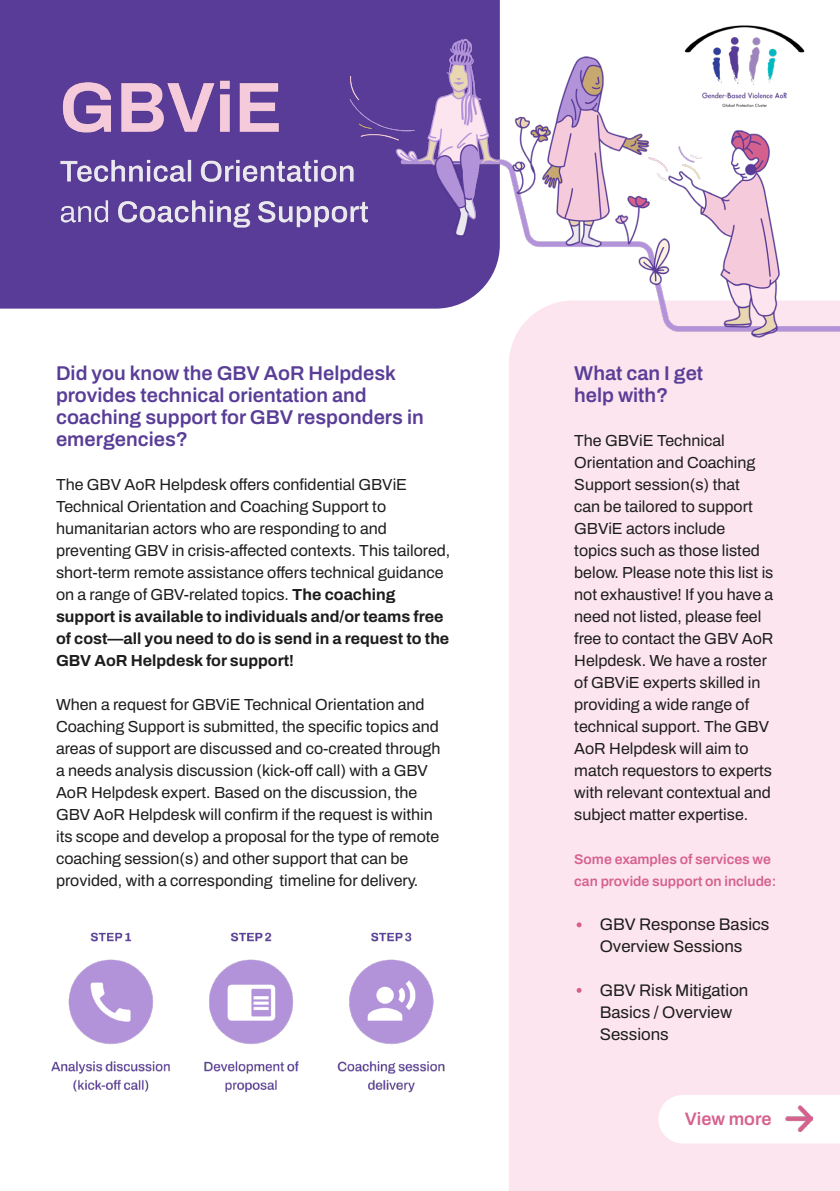
<style>
.page{position:relative;width:840px;height:1191px;background:#fff}
.page>*{position:absolute;margin:0;border:0;box-sizing:border-box;transform-origin:0 0}
.t1{font:600 20px/22px "Archivo";color:#593d97}
.t2{font:600 18px "Archivo";color:#d6618d}
.t3{font:16.8px/22px "Archivo";color:#1d1d1d}
.t4{font:16px/22px "Archivo";color:#1d1d1d}
.t5{font:600 14px/22px "Archivo";color:#d6618d}
.s1{font-weight:700}
</style>
<div class="page">
<div style="left:509px;top:364px;width:330px;height:827px;background:#fce5ee"></div>
<svg style="left:658px;top:1095px;width:181px;height:48px"></svg>
<img style="left:0;top:0;width:839px;height:364px">
<img style="left:51px;top:932px;width:394px;height:161px">
<img style="left:784px;top:1106px;width:28px;height:25px">
<svg style="left:576px;top:922px;width:5px;height:5px"></svg>
<svg style="left:576px;top:988px;width:5px;height:4px"></svg>
<p class="t1" style="left:56px;top:362px;width:369px">Did you know the GBV AoR Helpdesk provides technical orientation and coaching support for GBV responders in emergencies?</p>
<p class="t4" style="left:56px;top:474px;width:395px">The GBV AoR Helpdesk offers confidential GBViE Technical Orientation and Coaching Support to humanitarian actors who are responding to and preventing GBV in crisis-affected contexts. This tailored, short-term remote assistance offers technical guidance on a range of GBV-related topics. <span class="s1">The coaching support is available to individuals and/or teams free of cost—all you need to do is send in a request to the GBV AoR Helpdesk for support!</span></p>
<p class="t4" style="left:56px;top:694px;width:385px">When a request for GBViE Technical Orientation and Coaching Support is submitted, the specific topics and areas of support are discussed and co-created through a needs analysis discussion (kick-off call) with a GBV AoR Helpdesk expert. Based on the discussion, the GBV AoR Helpdesk will confirm if the request is within its scope and develop a proposal for the type of remote coaching session(s) and other support that can be provided, with a corresponding timeline for delivery.</p>
<p class="t1" style="left:574px;top:362px;width:130px">What can I get help with?</p>
<p class="t4" style="left:574px;top:430px;width:201px">The GBViE Technical<br>Orientation and Coaching<br>Support session(s) that<br>can be tailored to support<br>GBViE actors include<br>topics such as those listed below. Please note this list is not exhaustive! If you have a need not listed, please feel free to contact the GBV AoR<br>Helpdesk. We have a roster of GBViE experts skilled in providing a wide range of technical support. The GBV<br>AoR Helpdesk will aim to match requestors to experts with relevant contextual and subject matter expertise.</p>
<p class="t5" style="left:574px;top:848px;width:204px">Some examples of services we can provide support on include:</p>
<p class="t3" style="left:599px;top:913px;width:171px">GBV Response Basics<br>Overview Sessions</p>
<p class="t3" style="left:599px;top:979px;width:150px">GBV Risk Mitigation<br>Basics / Overview<br>Sessions</p>
<p class="t2" style="left:684px;top:1105px;width:88px">View more</p>
</div>
